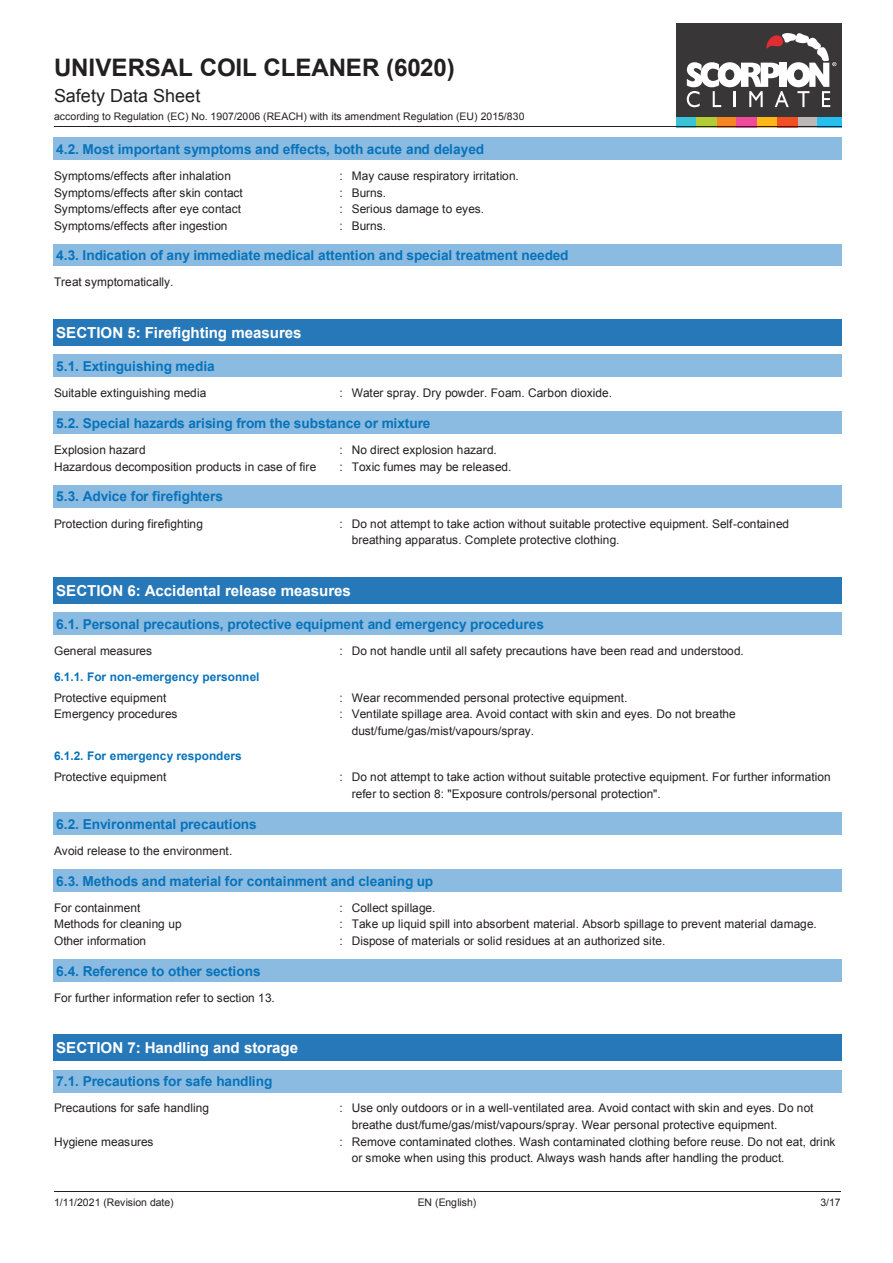
<style>
.page{position:relative;width:893px;height:1263px;background:#fff}
.page>*{position:absolute;margin:0;border:0;box-sizing:border-box;transform-origin:0 0}
.t1{font:700 24.15px "Arial";letter-spacing:-.005em;color:#231f20}
.t2{font:18px "Arial";color:#231f20}
.t3{font:700 15.15px "Arial";letter-spacing:-.01em;color:#fff}
.t4{font:700 13.65px "Arial";letter-spacing:-.005em;color:#0873bb}
.t5{font:11.85px/16.5px "Arial";color:#231f20}
.t6{font:700 11.85px "Arial";letter-spacing:-.005em;color:#0873bb}
.t7{font:10.5px "Arial";letter-spacing:-.005em;color:#231f20}
</style>
<div class="page">
<div style="left:676px;top:23px;width:166px;height:94px;background:#393638"></div>
<div style="left:676px;top:117px;width:20px;height:10px;background:#3ac2d7"></div>
<div style="left:757px;top:117px;width:20px;height:10px;background:#fcb818"></div>
<div style="left:717px;top:117px;width:20px;height:10px;background:#f58422"></div>
<div style="left:798px;top:117px;width:20px;height:10px;background:#bbb8b7"></div>
<div style="left:696px;top:117px;width:21px;height:10px;background:#b3cb34"></div>
<div style="left:777px;top:117px;width:21px;height:10px;background:#f05024"></div>
<div style="left:737px;top:117px;width:20px;height:10px;background:#ee4c9a"></div>
<div style="left:818px;top:117px;width:24px;height:10px;background:#26bff0"></div>
<svg style="left:687px;top:33px;width:149px;height:74px"></svg>
<hr style="left:54px;top:126px;width:787px;height:1px;background:#231f20">
<hr style="left:54px;top:1191px;width:264px;height:1px;background:#231f20">
<hr style="left:318px;top:1191px;width:259px;height:1px;background:#231f20">
<hr style="left:578px;top:1191px;width:263px;height:1px;background:#231f20">
<div style="left:54px;top:138px;width:787px;height:21px;background:#8bbbe0"></div>
<hr style="left:54px;top:159px;width:787px;height:1px;background:#8bbbe0">
<svg style="left:841px;top:138px;width:1px;height:22px"></svg>
<div style="left:54px;top:244px;width:787px;height:22px;background:#8bbbe0"></div>
<hr style="left:54px;top:266px;width:787px;height:1px;background:#8bbbe0">
<svg style="left:841px;top:244px;width:1px;height:22px"></svg>
<div style="left:54px;top:319px;width:787px;height:26px;background:#2778b9"></div>
<hr style="left:54px;top:345px;width:787px;height:1px;background:#2778b9">
<svg style="left:841px;top:319px;width:1px;height:27px"></svg>
<div style="left:54px;top:355px;width:787px;height:22px;background:#8bbbe0"></div>
<hr style="left:54px;top:377px;width:787px;height:1px;background:#8bbbe0">
<svg style="left:841px;top:355px;width:1px;height:22px"></svg>
<div style="left:54px;top:412px;width:787px;height:22px;background:#8bbbe0"></div>
<hr style="left:54px;top:434px;width:787px;height:1px;background:#8bbbe0">
<svg style="left:841px;top:412px;width:1px;height:22px"></svg>
<div style="left:54px;top:485px;width:787px;height:22px;background:#8bbbe0"></div>
<hr style="left:54px;top:507px;width:787px;height:1px;background:#8bbbe0">
<svg style="left:841px;top:485px;width:1px;height:23px"></svg>
<div style="left:54px;top:577px;width:787px;height:26px;background:#2778b9"></div>
<hr style="left:54px;top:603px;width:787px;height:1px;background:#2778b9">
<svg style="left:841px;top:577px;width:1px;height:27px"></svg>
<div style="left:54px;top:613px;width:787px;height:21px;background:#8bbbe0"></div>
<hr style="left:54px;top:612px;width:787px;height:1px;background:#8bbbe0">
<hr style="left:54px;top:634px;width:787px;height:1px;background:#8bbbe0">
<svg style="left:841px;top:612px;width:1px;height:23px"></svg>
<div style="left:54px;top:813px;width:787px;height:21px;background:#8bbbe0"></div>
<hr style="left:54px;top:812px;width:787px;height:1px;background:#8bbbe0">
<hr style="left:54px;top:834px;width:787px;height:1px;background:#8bbbe0">
<svg style="left:841px;top:812px;width:1px;height:23px"></svg>
<div style="left:54px;top:870px;width:787px;height:21px;background:#8bbbe0"></div>
<hr style="left:54px;top:869px;width:787px;height:1px;background:#8bbbe0">
<hr style="left:54px;top:891px;width:787px;height:1px;background:#8bbbe0">
<svg style="left:841px;top:869px;width:1px;height:23px"></svg>
<div style="left:54px;top:960px;width:787px;height:21px;background:#8bbbe0"></div>
<hr style="left:54px;top:959px;width:787px;height:1px;background:#8bbbe0">
<hr style="left:54px;top:981px;width:787px;height:1px;background:#8bbbe0">
<svg style="left:841px;top:959px;width:1px;height:23px"></svg>
<div style="left:54px;top:1035px;width:787px;height:25px;background:#2778b9"></div>
<hr style="left:54px;top:1034px;width:787px;height:1px;background:#2778b9">
<hr style="left:54px;top:1060px;width:787px;height:1px;background:#2778b9">
<svg style="left:841px;top:1034px;width:1px;height:27px"></svg>
<div style="left:54px;top:1070px;width:787px;height:22px;background:#8bbbe0"></div>
<hr style="left:54px;top:1092px;width:787px;height:1px;background:#8bbbe0">
<svg style="left:841px;top:1070px;width:1px;height:23px"></svg>
<h1 class="t1" style="left:54px;top:51px;width:402px">UNIVERSAL COIL CLEANER (6020)</h1>
<h2 class="t2" style="left:54px;top:84px;width:148px">Safety Data Sheet</h2>
<p class="t7" style="left:54px;top:109px;width:472px">according to Regulation (EC) No. 1907/2006 (REACH) with its amendment Regulation (EU) 2015/830</p>
<p class="t4" style="left:56px;top:140px;width:430px">4.2. Most important symptoms and effects, both acute and delayed</p>
<p class="t5" style="left:54px;top:168px;width:179px">Symptoms/effects after inhalation</p>
<p class="t5" style="left:340px;top:168px;width:181px">: May cause respiratory irritation.</p>
<p class="t5" style="left:54px;top:184px;width:190px">Symptoms/effects after skin contact</p>
<p class="t5" style="left:340px;top:184px;width:48px">: Burns.</p>
<p class="t5" style="left:54px;top:201px;width:189px">Symptoms/effects after eye contact</p>
<p class="t5" style="left:340px;top:201px;width:146px">: Serious damage to eyes.</p>
<p class="t5" style="left:54px;top:217px;width:175px">Symptoms/effects after ingestion</p>
<p class="t5" style="left:340px;top:217px;width:48px">: Burns.</p>
<p class="t4" style="left:56px;top:247px;width:514px">4.3. Indication of any immediate medical attention and special treatment needed</p>
<p class="t5" style="left:54px;top:274px;width:121px">Treat symptomatically.</p>
<p class="t3" style="left:56px;top:322px;width:247px">SECTION 5: Firefighting measures</p>
<p class="t4" style="left:56px;top:357px;width:160px">5.1. Extinguishing media</p>
<p class="t5" style="left:54px;top:385px;width:154px">Suitable extinguishing media</p>
<p class="t5" style="left:340px;top:385px;width:274px">: Water spray. Dry powder. Foam. Carbon dioxide.</p>
<p class="t4" style="left:56px;top:414px;width:376px">5.2. Special hazards arising from the substance or mixture</p>
<p class="t5" style="left:54px;top:442px;width:93px">Explosion hazard</p>
<p class="t5" style="left:340px;top:442px;width:159px">: No direct explosion hazard.</p>
<p class="t5" style="left:54px;top:458px;width:264px">Hazardous decomposition products in case of fire</p>
<p class="t5" style="left:340px;top:458px;width:173px">: Toxic fumes may be released.</p>
<p class="t4" style="left:56px;top:487px;width:168px">5.3. Advice for firefighters</p>
<p class="t5" style="left:54px;top:515px;width:150px">Protection during firefighting</p>
<p class="t5" style="left:352px;top:515px;width:439px;text-indent:-12px">: Do not attempt to take action without suitable protective equipment. Self-contained breathing apparatus. Complete protective clothing.</p>
<p class="t3" style="left:56px;top:580px;width:296px">SECTION 6: Accidental release measures</p>
<p class="t4" style="left:56px;top:615px;width:489px">6.1. Personal precautions, protective equipment and emergency procedures</p>
<p class="t5" style="left:54px;top:643px;width:100px">General measures</p>
<p class="t5" style="left:340px;top:643px;width:406px">: Do not handle until all safety precautions have been read and understood.</p>
<p class="t6" style="left:54px;top:669px;width:207px">6.1.1. For non-emergency personnel</p>
<p class="t5" style="left:54px;top:689px;width:114px">Protective equipment</p>
<p class="t5" style="left:340px;top:689px;width:289px">: Wear recommended personal protective equipment.</p>
<p class="t5" style="left:54px;top:706px;width:125px">Emergency procedures</p>
<p class="t5" style="left:352px;top:706px;width:385px;text-indent:-12px">: Ventilate spillage area. Avoid contact with skin and eyes. Do not breathe dust/fume/gas/mist/vapours/spray.</p>
<p class="t6" style="left:54px;top:748px;width:189px">6.1.2. For emergency responders</p>
<p class="t5" style="left:54px;top:769px;width:114px">Protective equipment</p>
<p class="t5" style="left:352px;top:769px;width:480px;text-indent:-12px">: Do not attempt to take action without suitable protective equipment. For further information refer to section 8: "Exposure controls/personal protection".</p>
<p class="t4" style="left:56px;top:815px;width:202px">6.2. Environmental precautions</p>
<p class="t5" style="left:54px;top:843px;width:180px">Avoid release to the environment.</p>
<p class="t4" style="left:56px;top:872px;width:379px">6.3. Methods and material for containment and cleaning up</p>
<p class="t5" style="left:54px;top:899px;width:88px">For containment</p>
<p class="t5" style="left:340px;top:899px;width:97px">: Collect spillage.</p>
<p class="t5" style="left:54px;top:916px;width:129px">Methods for cleaning up</p>
<p class="t5" style="left:340px;top:916px;width:479px">: Take up liquid spill into absorbent material. Absorb spillage to prevent material damage.</p>
<p class="t5" style="left:54px;top:933px;width:94px">Other information</p>
<p class="t5" style="left:340px;top:933px;width:327px">: Dispose of materials or solid residues at an authorized site.</p>
<p class="t4" style="left:56px;top:962px;width:206px">6.4. Reference to other sections</p>
<p class="t5" style="left:54px;top:989px;width:222px">For further information refer to section 13.</p>
<p class="t3" style="left:56px;top:1038px;width:243px">SECTION 7: Handling and storage</p>
<p class="t4" style="left:56px;top:1072px;width:218px">7.1. Precautions for safe handling</p>
<p class="t5" style="left:54px;top:1100px;width:157px">Precautions for safe handling</p>
<p class="t5" style="left:352px;top:1100px;width:463px;text-indent:-12px">: Use only outdoors or in a well-ventilated area. Avoid contact with skin and eyes. Do not breathe dust/fume/gas/mist/vapours/spray. Wear personal protective equipment.</p>
<p class="t5" style="left:54px;top:1133px;width:101px">Hygiene measures</p>
<p class="t5" style="left:352px;top:1133px;width:485px;text-indent:-12px">: Remove contaminated clothes. Wash contaminated clothing before reuse. Do not eat, drink or smoke when using this product. Always wash hands after handling the product.</p>
<p class="t7" style="left:54px;top:1195px;width:121px">1/11/2021 (Revision date)</p>
<p class="t7" style="left:418px;top:1195px;width:60px">EN (English)</p>
<p class="t7" style="left:820px;top:1195px;width:22px">3/17</p>
</div>
